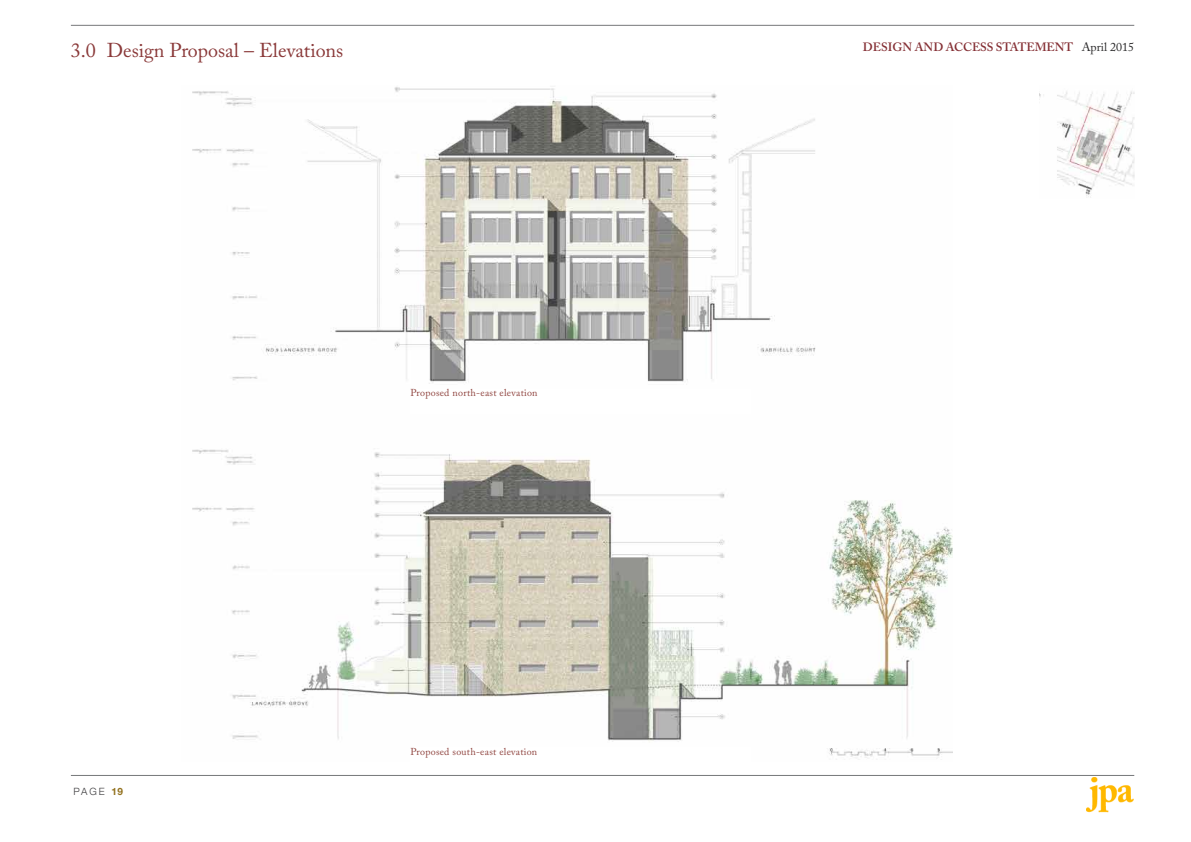
<style>
.page{position:relative;width:1191px;height:842px;background:#fff}
.page>*{position:absolute;margin:0;border:0;box-sizing:border-box;transform-origin:0 0}
.t1{font:20px "Adobe Caslon Pro";color:#8a3939}
.t2{font:600 12px "Adobe Caslon Pro";color:#853035}
.t3{font:10px "Adobe Caslon Pro";letter-spacing:.025em;color:#8f433e}
.t4{font:300 10px "Helvetica Neue";color:#414042}
.s1{font-weight:700;color:#93721f}
.s2{font-weight:400;color:#292829}
</style>
<div class="page">
<hr style="left:71px;top:775px;width:1063px;height:1px;background:#76787a">
<hr style="left:71px;top:25px;width:1063px;height:1px;background:#76787a">
<img style="left:1086px;top:777px;width:48px;height:36px">
<img style="left:192px;top:87px;width:760px;height:671px">
<img style="left:1040px;top:91px;width:94px;height:107px">
<div style="left:410px;top:389px;width:340px;height:24px;background:#fff"></div>
<div style="left:410px;top:748px;width:340px;height:24px;background:#fff"></div>
<h1 class="t1" style="left:71px;top:38px;width:274px">3.0 Design Proposal – Elevations</h1>
<p class="t3" style="left:410px;top:387px;width:129px">Proposed north-east elevation</p>
<p class="t4" style="left:74px;top:785px;width:51px">PAGE <span class="s1">19</span></p>
<p class="t3" style="left:410px;top:746px;width:128px">Proposed south-east elevation</p>
<p class="t2" style="left:863px;top:40px;width:273px">DESIGN AND ACCESS STATEMENT <span class="s2">April 2015</span></p>
</div>
